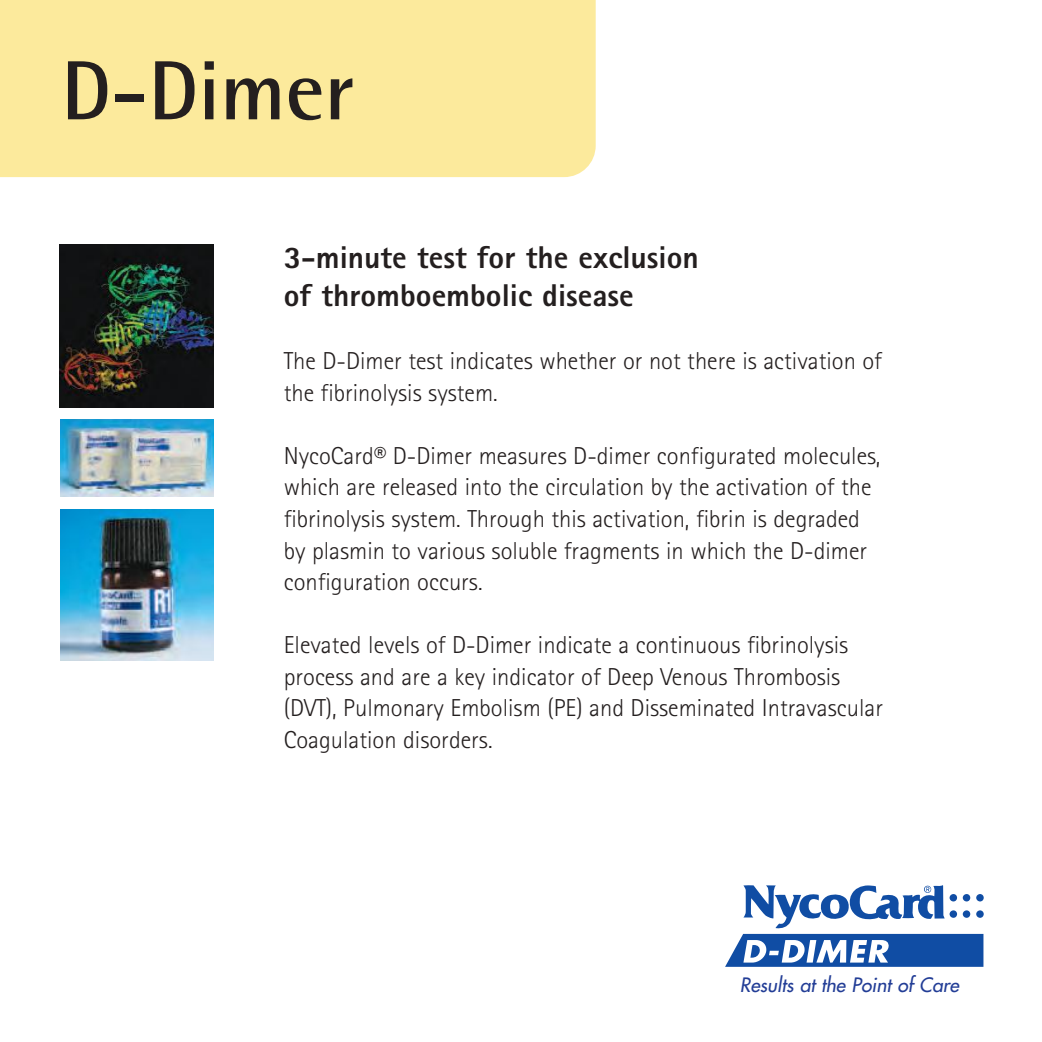
<style>
.page{position:relative;width:1042px;height:1042px;background:#fff}
.page>*{position:absolute;margin:0;border:0;box-sizing:border-box;transform-origin:0 0}
.t1{font:700 84px "Rotis Semi Sans";color:#241f1f}
.t2{font:800 31.5px/38.5px "Rotis Sans Serif";color:#241f1f}
.t3{font:300 24.5px/31.5px "Rotis Sans Serif";color:#241f1f}
.t4{font:italic 19.25px "Futura";color:#223d96}
</style>
<div class="page">
<img style="left:60px;top:419px;width:153px;height:77px">
<img style="left:60px;top:244px;width:153px;height:163px">
<svg style="left:725px;top:885px;width:258px;height:81px"></svg>
<div style="left:0;top:0;width:595px;height:177px;background:#fcea9c"></div>
<img style="left:61px;top:510px;width:152px;height:150px">
<h1 class="t1" style="left:61px;top:61px;width:294px">D-Dimer</h1>
<p class="t2" style="left:284px;top:241px;width:416px">3-minute test for the exclusion of thromboembolic disease</p>
<p class="t3" style="left:284px;top:348px;width:599px">The D-Dimer test indicates whether or not there is activation of the fibrinolysis system.</p>
<p class="t3" style="left:284px;top:442px;width:598px">NycoCard® D-Dimer measures D-dimer configurated molecules, which are released into the circulation by the activation of the fibrinolysis system. Through this activation, fibrin is degraded by plasmin to various soluble fragments in which the D-dimer configuration occurs.</p>
<p class="t3" style="left:284px;top:631px;width:600px">Elevated levels of D-Dimer indicate a continuous fibrinolysis process and are a key indicator of Deep Venous Thrombosis (DVT), Pulmonary Embolism (PE) and Disseminated Intravascular Coagulation disorders.</p>
<p class="t4" style="left:739px;top:974px;width:224px">Results at the Point of Care</p>
</div>
